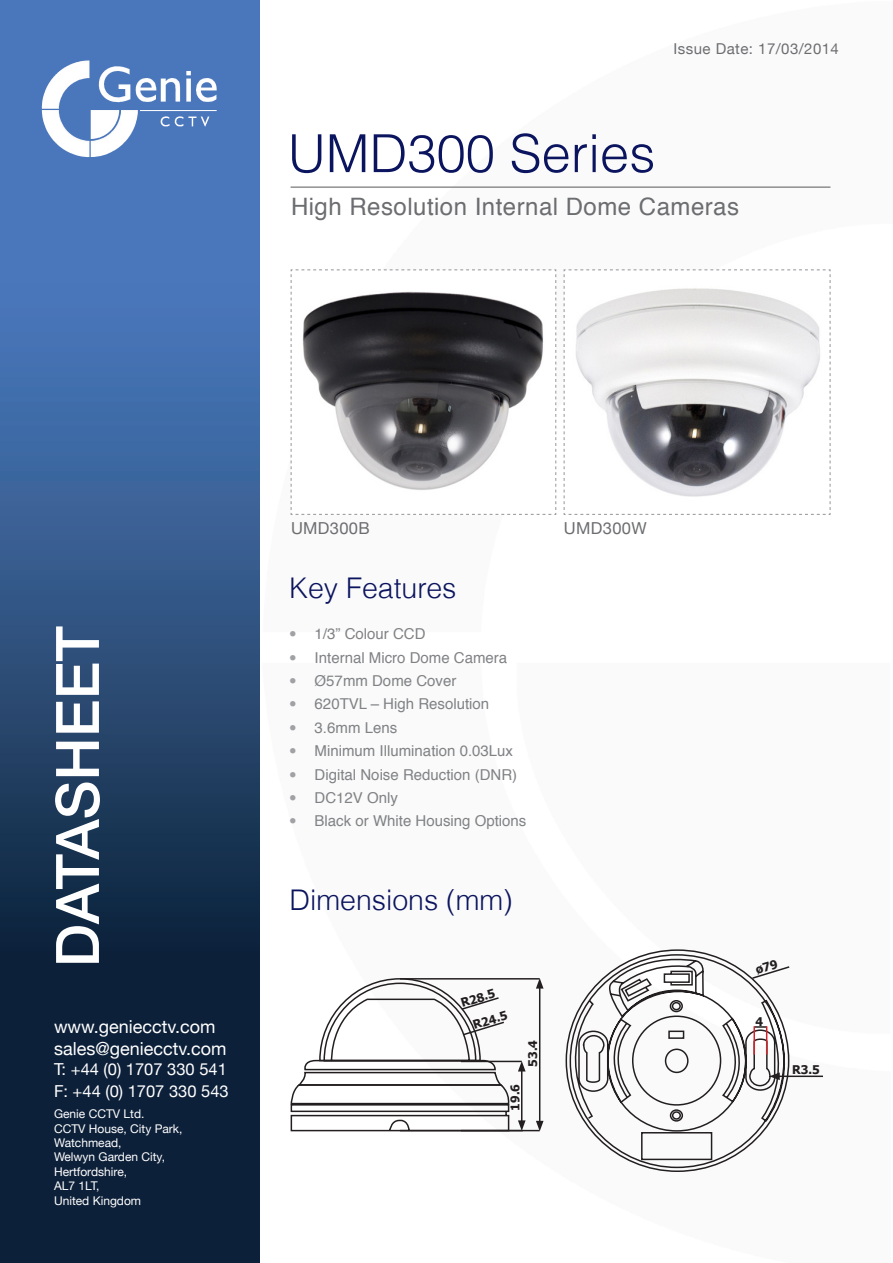
<style>
.page{position:relative;width:893px;height:1263px;background:#fff}
.page>*{position:absolute;margin:0;border:0;box-sizing:border-box;transform-origin:0 0}
.t1{font:500 60px "Helvetica Neue";color:#fff}
.Main_Product_Code{font:300 52.5px "Helvetica";color:#0b145e}
.Sub_Headers{font:300 28.5px "Helvetica";color:#0b145e}
.Product_Name{font:24px "Helvetica";letter-spacing:.02em;color:#6c6d70}
.t2{font:18px/21.6px "Helvetica Neue";color:#fff}
.t3{font:16.5px/21.6px "Helvetica Neue";color:#fff}
.Product_Image_Code{font:16.5px "Helvetica Neue";letter-spacing:.02em;color:#6c6d70}
.t4{font:15px "Helvetica";color:#808285}
.t5{font:15px "Helvetica Neue";letter-spacing:.03em;color:#6c6d70}
.t6{font:12px/14.4px "Helvetica Neue";color:#fff}
.t7{font:700 12px "Tahoma";color:#231f20}
.s1{font-family:"Helvetica Neue";color:#a0a1a5}
</style>
<div class="page">
<svg style="left:0;top:0;width:260px;height:1263px;background:#2e4f7c"></svg>
<img style="left:42px;top:60px;width:73px;height:49px">
<hr style="left:291px;top:187px;width:539px;height:1px;background:#57585a">
<svg style="left:291px;top:269px;width:265px;height:246px"></svg>
<svg style="left:564px;top:269px;width:266px;height:246px"></svg>
<svg style="left:565px;top:949px;width:242px;height:223px"></svg>
<hr style="left:400px;top:978px;width:140px;height:1px;background:#231f20">
<hr style="left:461px;top:1061px;width:61px;height:1px;background:#231f20">
<svg style="left:290px;top:978px;width:220px;height:154px"></svg>
<hr style="left:400px;top:1130px;width:140px;height:1px;background:#231f20">
<hr style="left:539px;top:986px;width:1px;height:137px;background:#231f20">
<svg style="left:536px;top:978px;width:8px;height:10px"></svg>
<svg style="left:536px;top:1121px;width:8px;height:10px"></svg>
<hr style="left:521px;top:1069px;width:1px;height:54px;background:#231f20">
<svg style="left:518px;top:1061px;width:8px;height:10px"></svg>
<svg style="left:518px;top:1120px;width:8px;height:10px"></svg>
<hr style="left:777px;top:1075px;width:46px;height:2px;background:#231f20">
<svg style="left:769px;top:1072px;width:11px;height:8px"></svg>
<hr style="left:753px;top:1026px;width:2px;height:28px;background:#d1232a">
<svg style="left:755px;top:1026px;width:12px;height:28px"></svg>
<img style="left:298px;top:279px;width:253px;height:229px">
<img style="left:570px;top:279px;width:257px;height:229px">
<svg style="left:751px;top:959px;width:40px;height:21px"></svg>
<p class="t5" style="left:674px;top:36px;width:167px">Issue Date: 17/03/2014</p>
<p class="Main_Product_Code" style="left:288px;top:111px;width:369px">UMD300 Series</p>
<p class="Product_Name" style="left:291px;top:188px;width:450px">High Resolution Internal Dome Cameras</p>
<p class="t1" style="left:29px;top:967px;width:343px;rotate:-90deg">DATASHEET</p>
<p class="t2" style="left:54px;top:1015px;width:174px">www.geniecctv.com sales@geniecctv.com</p>
<p class="t3" style="left:54px;top:1057px;width:176px">T: +44 (0) 1707 330 541<br>F: +44 (0) 1707 330 543</p>
<p class="t6" style="left:54px;top:1106px;width:130px">Genie CCTV Ltd.<br>CCTV House, City Park,<br>Watchmead,<br>Welwyn Garden City,<br>Hertfordshire,<br>AL7 1LT,<br>United Kingdom</p>
<p class="Product_Image_Code" style="left:291px;top:514px;width:80px">UMD300B</p>
<p class="Product_Image_Code" style="left:564px;top:514px;width:84px">UMD300W</p>
<p class="Sub_Headers" style="left:289px;top:565px;width:169px">Key Features</p>
<p class="t4" style="left:289px;top:622px;width:138px"><span class="s1">•</span> 1/3” Colour CCD</p>
<p class="t4" style="left:289px;top:646px;width:220px"><span class="s1">•</span> Internal Micro Dome Camera</p>
<p class="t4" style="left:289px;top:669px;width:169px"><span class="s1">•</span> Ø57mm Dome Cover</p>
<p class="t4" style="left:289px;top:692px;width:202px"><span class="s1">•</span> 620TVL – High Resolution</p>
<p class="t4" style="left:289px;top:716px;width:110px"><span class="s1">•</span> 3.6mm Lens</p>
<p class="t4" style="left:289px;top:739px;width:225px"><span class="s1">•</span> Minimum Illumination 0.03Lux</p>
<p class="t4" style="left:289px;top:763px;width:230px"><span class="s1">•</span> Digital Noise Reduction (DNR)</p>
<p class="t4" style="left:289px;top:786px;width:110px"><span class="s1">•</span> DC12V Only</p>
<p class="t4" style="left:289px;top:809px;width:239px"><span class="s1">•</span> Black or White Housing Options</p>
<p class="Sub_Headers" style="left:289px;top:877px;width:225px">Dimensions (mm)</p>
<p class="t7" style="left:459px;top:996px;width:37px;rotate:-17deg">R28.5</p>
<p class="t7" style="left:471px;top:1018px;width:37px;rotate:-17deg">R24.5</p>
<p class="t7" style="left:508px;top:1111px;width:28px;rotate:-90deg">19.6</p>
<p class="t7" style="left:525px;top:1067px;width:28px;rotate:-90deg">53.4</p>
<p class="t7" style="left:756px;top:1014px;width:9px">4</p>
<p class="t7" style="left:792px;top:1062px;width:29px">R3.5</p>
</div>
